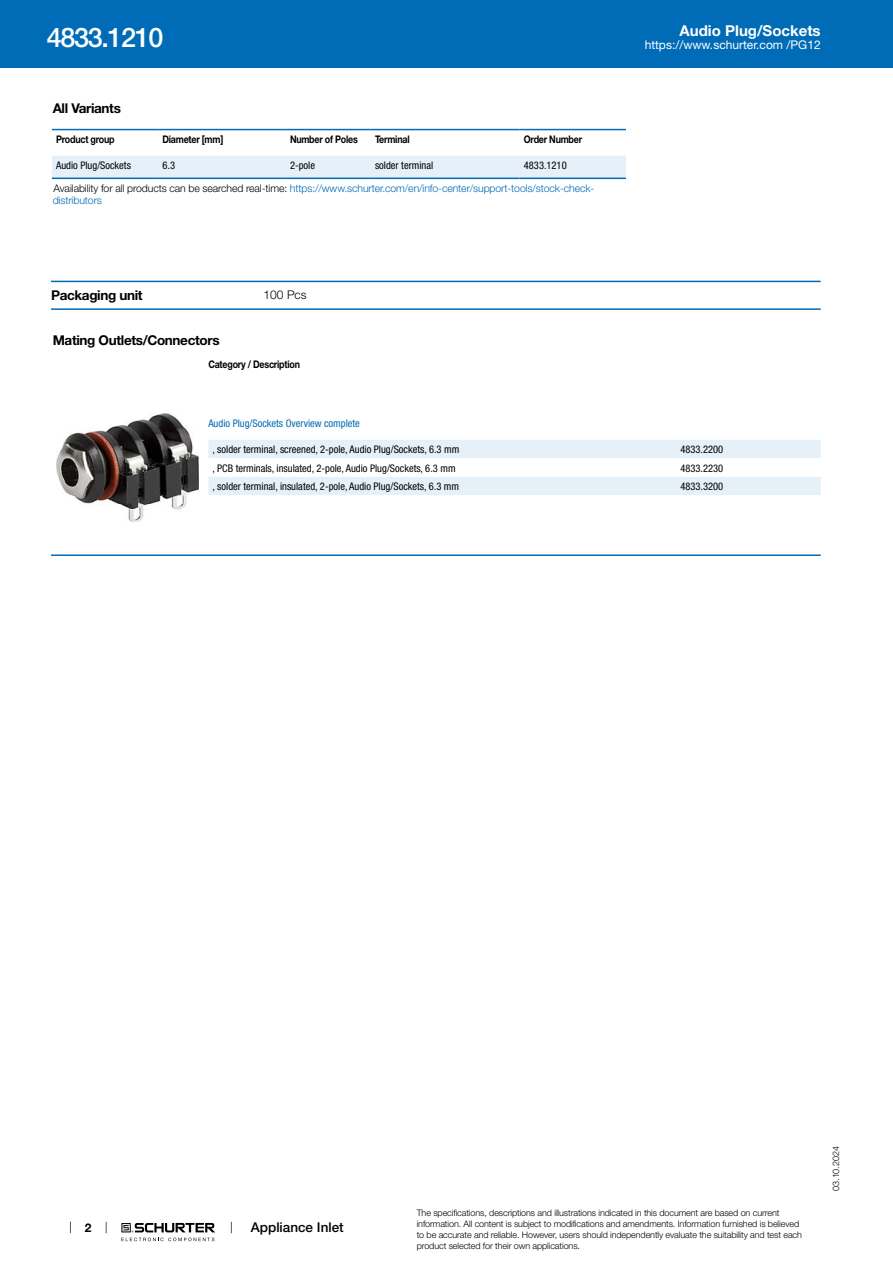
<style>
.page{position:relative;width:893px;height:1263px;background:#fff}
.page>*{position:absolute;margin:0;border:0;box-sizing:border-box;transform-origin:0 0}
.t1{font:500 27px "Helvetica Neue LT";letter-spacing:-.05em;color:#fff}
.t2{font:700 15px "Helvetica Neue LT";color:#fff}
.t3{font:700 13.5px "Helvetica Neue LT";letter-spacing:-.025em;color:#000}
.t4{font:500 13.5px "Helvetica Neue LT";color:#000}
.t5{font:12px "Helvetica Neue LT";color:#fff}
.t6{font:300 12px "Helvetica Neue LT";color:#000}
.t7{font:700 12px "Helvetica Neue LT";color:#000}
.t8{font:condensed 10.5px "Helvetica Neue LT";color:#000}
.t9{font:300 10.5px/22.6px "Helvetica Neue LT";letter-spacing:-.01em;color:#006bb6}
.t10{font:700 10.5px "Helvetica Neue LT";letter-spacing:-.025em;color:#000;scale:.85 1}
.t11{font:condensed 10.5px "Helvetica Neue LT";color:#006bb6}
.t12{font:300 9px/10.8px "Helvetica Neue LT";letter-spacing:-.01em;color:#000}
.s1{font-weight:400;font-stretch:condensed;color:#000}
.s2{color:#000}
</style>
<div class="page">
<svg style="left:70px;top:1221px;width:1px;height:12px"></svg>
<svg style="left:121px;top:1223px;width:94px;height:18px"></svg>
<div style="left:0;top:0;width:893px;height:68px;background:#006bb6"></div>
<svg style="left:52px;top:130px;width:574px;height:50px"></svg>
<div style="left:52px;top:156px;width:574px;height:22px;background:#e6f0f8"></div>
<hr style="left:52px;top:129px;width:106px;height:1px;background:#006bb6">
<hr style="left:158px;top:129px;width:128px;height:1px;background:#006bb6">
<hr style="left:286px;top:129px;width:85px;height:1px;background:#006bb6">
<hr style="left:371px;top:129px;width:149px;height:1px;background:#006bb6">
<hr style="left:520px;top:129px;width:106px;height:1px;background:#006bb6">
<hr style="left:52px;top:178px;width:106px;height:1px;background:#006bb6">
<hr style="left:158px;top:178px;width:128px;height:1px;background:#006bb6">
<hr style="left:286px;top:178px;width:85px;height:1px;background:#006bb6">
<hr style="left:371px;top:178px;width:149px;height:1px;background:#006bb6">
<hr style="left:520px;top:178px;width:106px;height:1px;background:#006bb6">
<hr style="left:51px;top:281px;width:770px;height:1px;background:#006bb6">
<hr style="left:51px;top:308px;width:770px;height:2px;background:#006bb6">
<img style="left:56px;top:413px;width:143px;height:109px">
<svg style="left:208px;top:440px;width:613px;height:55px"></svg>
<hr style="left:51px;top:554px;width:770px;height:2px;background:#006bb6">
<h1 class="t1" style="left:47px;top:21px;width:118px">4833.1210</h1>
<h3 class="t3" style="left:53px;top:99px;width:70px">All Variants</h3>
<p class="t10" style="left:56px;top:133px;width:70px">Product group</p>
<p class="t10" style="left:162px;top:133px;width:73px">Diameter [mm]</p>
<p class="t10" style="left:290px;top:133px;width:81px">Number of Poles</p>
<p class="t10" style="left:375px;top:133px;width:42px">Terminal</p>
<p class="t10" style="left:524px;top:133px;width:70px">Order Number</p>
<p class="t8" style="left:56px;top:159px;width:76px">Audio Plug/Sockets</p>
<p class="t8" style="left:162px;top:159px;width:14px">6.3</p>
<p class="t8" style="left:290px;top:159px;width:27px">2-pole</p>
<p class="t8" style="left:375px;top:159px;width:60px">solder terminal</p>
<p class="t9" style="left:54px;top:154px;width:542px;text-indent:470px"><span class="s1">4833.1210<br></span><span class="s2">Availability for all products can be searched real-time:</span> https://www.schurter.com/en/info-center/support-tools/stock-check-</p>
<p class="t9" style="left:53px;top:189px;width:51px">distributors</p>
<h3 class="t3" style="left:51px;top:287px;width:93px">Packaging unit</h3>
<h3 class="t6" style="left:264px;top:287px;width:44px">100 Pcs</h3>
<h3 class="t3" style="left:53px;top:332px;width:168px">Mating Outlets/Connectors</h3>
<p class="t10" style="left:208px;top:358px;width:109px">Category / Description</p>
<h2 class="t2" style="left:680px;top:21px;width:143px">Audio Plug/Sockets</h2>
<h3 class="t5" style="left:645px;top:38px;width:178px">https://www.schurter.com /PG12</h3>
<p class="t11" style="left:208px;top:417px;width:153px">Audio Plug/Sockets Overview complete</p>
<p class="t8" style="left:213px;top:443px;width:248px">, solder terminal, screened, 2-pole, Audio Plug/Sockets, 6.3 mm</p>
<p class="t8" style="left:680px;top:443px;width:44px">4833.2200</p>
<p class="t8" style="left:213px;top:462px;width:244px">, PCB terminals, insulated, 2-pole, Audio Plug/Sockets, 6.3 mm</p>
<p class="t8" style="left:680px;top:462px;width:44px">4833.2230</p>
<p class="t8" style="left:213px;top:480px;width:248px">, solder terminal, insulated, 2-pole, Audio Plug/Sockets, 6.3 mm</p>
<p class="t8" style="left:680px;top:480px;width:44px">4833.3200</p>
<h3 class="t7" style="left:85px;top:1220px;width:8px">2</h3>
<h3 class="t4" style="left:251px;top:1219px;width:94px">Appliance Inlet</h3>
<p class="t12" style="left:417px;top:1207px;width:387px">The specifications, descriptions and illustrations indicated in this document are based on current information. All content is subject to modifications and amendments. Information furnished is believed to be accurate and reliable. However, users should independently evaluate the suitability and test each product selected for their own applications.</p>
<p class="t12" style="left:830px;top:1191px;width:46px;rotate:-90deg">03.10.2024</p>
</div>
